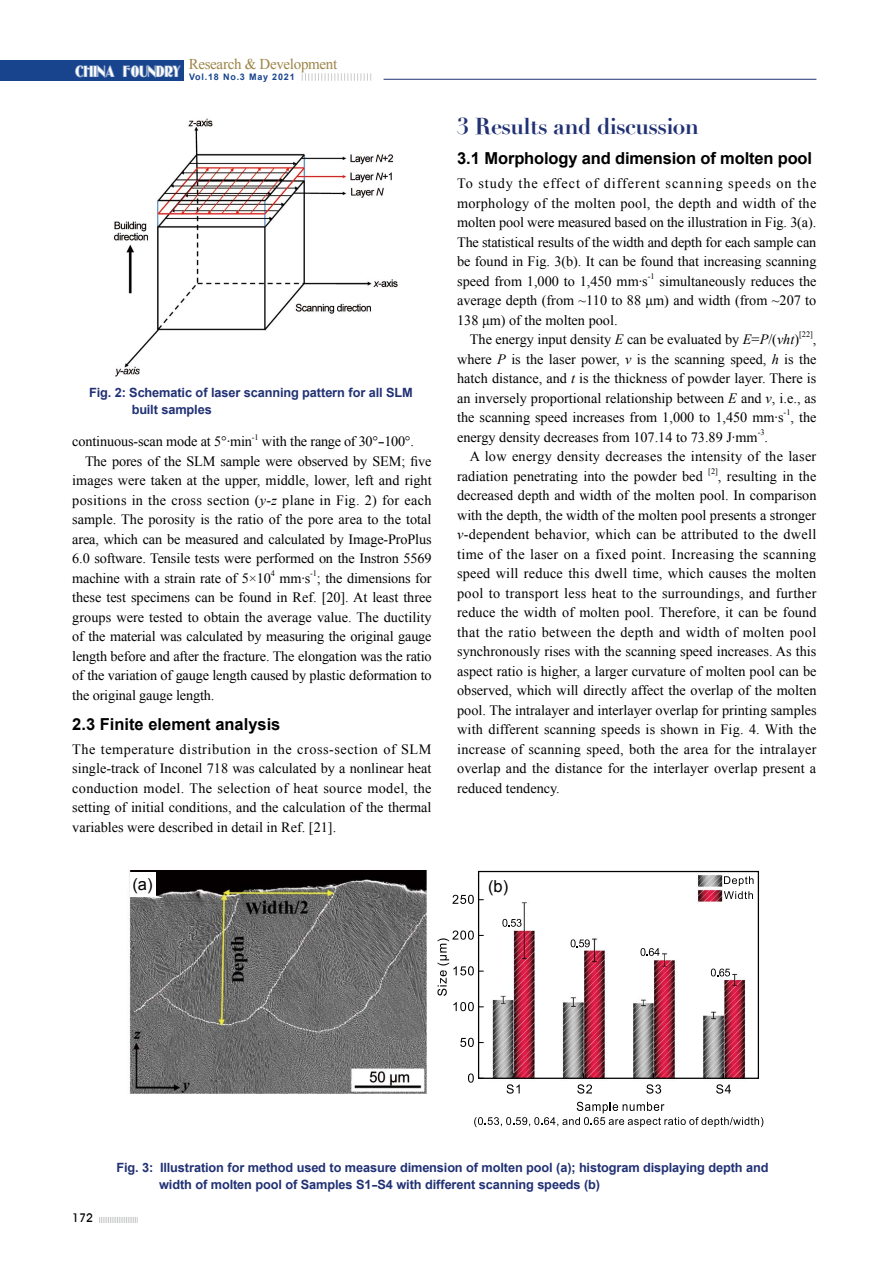
<style>
.page{position:relative;width:893px;height:1263px;background:#fff}
.page>*{position:absolute;margin:0;border:0;box-sizing:border-box;transform-origin:0 0}
.t1{font:700 22.5px "Didot";letter-spacing:-.025em;color:#213174}
.t2{font:700 16.5px "Arial";letter-spacing:-.01em;color:#000}
.t3{font:16.5px "Arial";color:#000}
.t4{font:15px "Times New Roman";letter-spacing:-.02em;color:#9d8447}
.t5{font:14.25px/19.5px "Times New Roman";color:#000;text-align:justify}
.t6{font:14.25px "Times New Roman";letter-spacing:.025em;color:#000}
.t7{font:14.25px "Times New Roman";letter-spacing:.02em;color:#000}
.t8{font:14.25px "Times New Roman";letter-spacing:-.02em;color:#000}
.t9{font:700 12.75px/16.4px "Arial";letter-spacing:-.01em;color:#213174}
.t10{font:500 12px "Avant Garde IT Cby BT";color:#000}
.t11{font:700 9px "Arial";letter-spacing:.09em;color:#18448e}
.t12{font:8.25px "Times New Roman";color:#000}
.s1{font-style:italic}
</style>
<div class="page">
<svg style="left:99px;top:1217px;width:39px;height:6px"></svg>
<div style="left:0;top:60px;width:184px;height:21px;background:#18448e"></div>
<svg style="left:302px;top:73px;width:69px;height:8px"></svg>
<hr style="left:384px;top:79px;width:432px;height:1px;background:#213174">
<img style="left:454px;top:870px;width:305px;height:232px">
<svg style="left:452px;top:895px;width:32px;height:9px"></svg>
<svg style="left:453px;top:1002px;width:31px;height:9px"></svg>
<svg style="left:460px;top:1038px;width:24px;height:9px"></svg>
<svg style="left:437px;top:930px;width:47px;height:66px"></svg>
<svg style="left:474px;top:1102px;width:289px;height:25px"></svg>
<svg style="left:716px;top:1084px;width:15px;height:10px"></svg>
<div style="left:478px;top:871px;width:281px;height:208px;border:1px solid #000"></div>
<svg style="left:468px;top:1073px;width:16px;height:10px"></svg>
<svg style="left:507px;top:1084px;width:13px;height:10px"></svg>
<svg style="left:577px;top:1084px;width:15px;height:10px"></svg>
<svg style="left:646px;top:1084px;width:15px;height:10px"></svg>
<svg style="left:724px;top:876px;width:29px;height:23px"></svg>
<svg style="left:502px;top:919px;width:19px;height:8px"></svg>
<svg style="left:571px;top:939px;width:19px;height:8px"></svg>
<svg style="left:640px;top:948px;width:20px;height:8px"></svg>
<svg style="left:711px;top:968px;width:19px;height:8px"></svg>
<div style="left:486px;top:875px;width:26px;height:24px;background:#fff"></div>
<img style="left:129px;top:871px;width:298px;height:222px">
<div style="left:130px;top:872px;width:26px;height:25px;background:#fff"></div>
<img style="left:114px;top:118px;width:284px;height:259px">
<p class="t4" style="left:189px;top:54px;width:150px">Research &amp; Development</p>
<p class="t11" style="left:75px;top:70px;width:221px"><sup>CHINA</sup> <sup>FOUNDRY</sup> Vol.18 No.3 May 2021</p>
<p class="t9" style="left:132px;top:385px;width:282px;text-indent:-43px">Fig. 2: Schematic of laser scanning pattern for all SLM built samples</p>
<p class="t5" style="left:72px;top:432px;width:181px">continuous-scan mode at 5°·min</p>
<p class="t12" style="left:252px;top:431px;width:8px">-1</p>
<p class="t8" style="left:262px;top:432px;width:153px">with the range of 30°-100°.</p>
<p class="t5" style="left:85px;top:451px;width:348px">The pores of the SLM sample were observed by SEM; five</p>
<p class="t5" style="left:72px;top:471px;width:361px">images were taken at the upper, middle, lower, left and right</p>
<p class="t6" style="left:72px;top:491px;width:361px">positions in the cross section (<span class="s1">y</span>-<span class="s1">z</span> plane in Fig. 2) for each</p>
<p class="t5" style="left:72px;top:510px;width:361px">sample. The porosity is the ratio of the pore area to the total</p>
<p class="t5" style="left:72px;top:529px;width:361px">area, which can be measured and calculated by Image-ProPlus</p>
<p class="t5" style="left:72px;top:549px;width:361px">6.0 software. Tensile tests were performed on the Instron 5569</p>
<p class="t5" style="left:72px;top:568px;width:200px">machine with a strain rate of 5×10</p>
<p class="t12" style="left:271px;top:568px;width:6px">4</p>
<p class="t12" style="left:310px;top:568px;width:8px">-1</p>
<p class="t5" style="left:72px;top:568px;width:361px;text-indent:245px">; the dimensions for these test specimens can be found in Ref. [20]. At least three groups were tested to obtain the average value. The ductility of the material was calculated by measuring the original gauge length before and after the fracture. The elongation was the ratio of the variation of gauge length caused by plastic deformation to the original gauge length.</p>
<p class="t2" style="left:72px;top:714px;width:210px">2.3 Finite element analysis</p>
<p class="t5" style="left:72px;top:739px;width:361px">The temperature distribution in the cross-section of SLM single-track of Inconel 718 was calculated by a nonlinear heat conduction model. The selection of heat source model, the setting of initial conditions, and the calculation of the thermal variables were described in detail in Ref. [21].</p>
<p class="t5" style="left:279px;top:568px;width:32px">mm·s</p>
<h1 class="t1" style="left:457px;top:112px;width:243px">3 Results and discussion</h1>
<p class="t2" style="left:457px;top:148px;width:356px">3.1 Morphology and dimension of molten pool</p>
<p class="t5" style="left:457px;top:173px;width:361px">To study the effect of different scanning speeds on the morphology of the molten pool, the depth and width of the molten pool were measured based on the illustration in Fig. 3(a).<br>The statistical results of the width and depth for each sample can be found in Fig. 3(b). It can be found that increasing scanning speed from 1,000 to 1,450 mm·s</p>
<p class="t12" style="left:648px;top:271px;width:8px">-1</p>
<p class="t5" style="left:457px;top:271px;width:361px;text-indent:202px">simultaneously reduces the average depth (from ~110 to 88 μm) and width (from ~207 to 138 μm) of the molten pool.</p>
<p class="t5" style="left:470px;top:329px;width:331px">The energy input density <span class="s1">E</span> can be evaluated by <span class="s1">E</span>=<span class="s1">P</span>/(<span class="s1">vht</span>)</p>
<p class="t12" style="left:799px;top:329px;width:15px">[22]</p>
<p class="t5" style="left:457px;top:329px;width:361px;text-indent:356px">, where <span class="s1">P</span> is the laser power, <span class="s1">v</span> is the scanning speed, <span class="s1">h</span> is the hatch distance, and <span class="s1">t</span> is the thickness of powder layer. There is an inversely proportional relationship between <span class="s1">E</span> and <span class="s1">v</span>, i.e., as the scanning speed increases from 1,000 to 1,450 mm·s</p>
<p class="t12" style="left:784px;top:407px;width:8px">-1</p>
<p class="t5" style="left:790px;top:407px;width:27px">, the</p>
<p class="t5" style="left:457px;top:427px;width:302px">energy density decreases from 107.14 to 73.89 J·mm</p>
<p class="t12" style="left:758px;top:427px;width:8px">-3</p>
<p class="t5" style="left:765px;top:427px;width:5px">.</p>
<p class="t7" style="left:470px;top:447px;width:348px">A low energy density decreases the intensity of the laser</p>
<p class="t5" style="left:457px;top:466px;width:247px">radiation penetrating into the powder bed</p>
<p class="t12" style="left:708px;top:466px;width:11px">[2]</p>
<p class="t5" style="left:457px;top:466px;width:361px;text-indent:261px">, resulting in the decreased depth and width of the molten pool. In comparison with the depth, the width of the molten pool presents a stronger <span class="s1">v</span>-dependent behavior, which can be attributed to the dwell time of the laser on a fixed point. Increasing the scanning speed will reduce this dwell time, which causes the molten pool to transport less heat to the surroundings, and further reduce the width of molten pool. Therefore, it can be found that the ratio between the depth and width of molten pool synchronously rises with the scanning speed increases. As this aspect ratio is higher, a larger curvature of molten pool can be observed, which will directly affect the overlap of the molten pool. The intralayer and interlayer overlap for printing samples with different scanning speeds is shown in Fig. 4. With the increase of scanning speed, both the area for the intralayer overlap and the distance for the interlayer overlap present a reduced tendency.</p>
<p class="t3" style="left:132px;top:873px;width:22px">(a)</p>
<p class="t3" style="left:488px;top:876px;width:22px">(b)</p>
<p class="t10" style="left:72px;top:1211px;width:22px">172</p>
<p class="t9" style="left:159px;top:1160px;width:611px;text-indent:-43px">Fig. 3: Illustration for method used to measure dimension of molten pool (a); histogram displaying depth and width of molten pool of Samples S1-S4 with different scanning speeds (b)</p>
</div>
